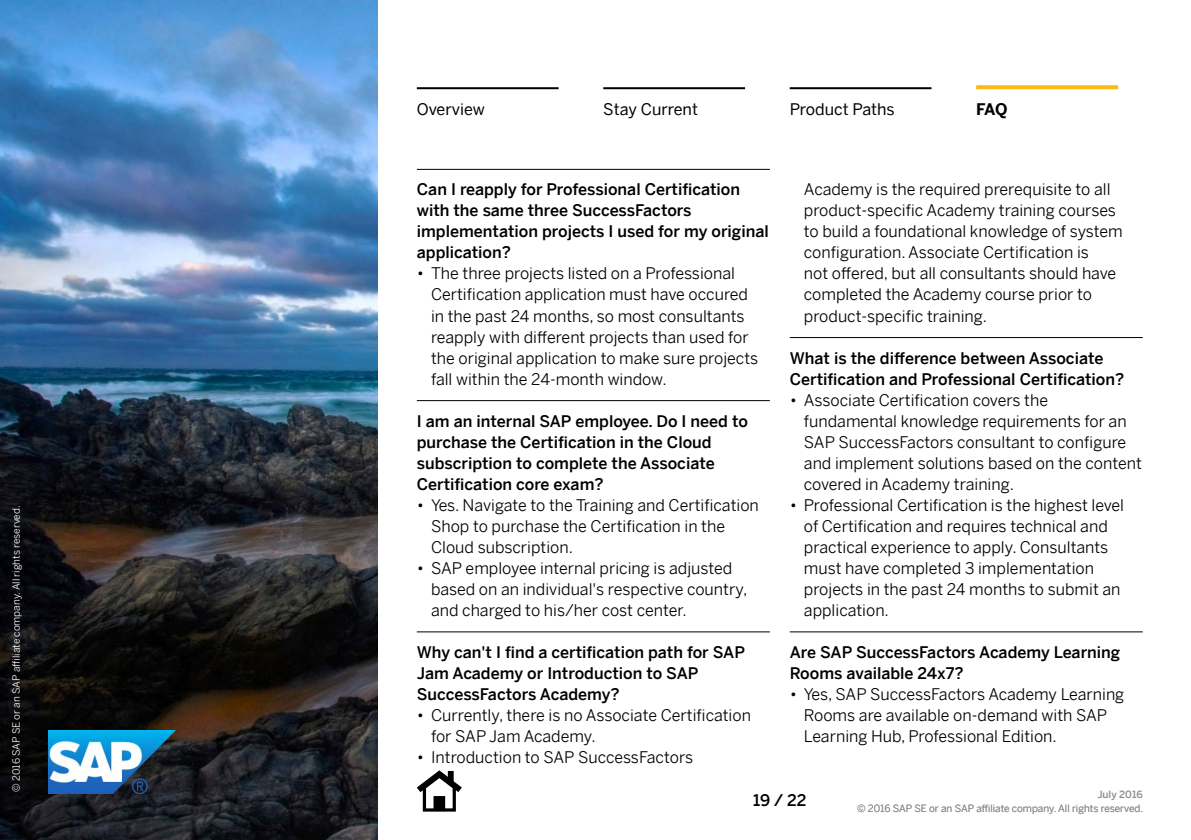
<style>
.page{position:relative;width:1191px;height:840px;background:#fff}
.page>*{position:absolute;margin:0;border:0;box-sizing:border-box;transform-origin:0 0}
.t1{font:16px/21px "Benton Sans";color:#000}
.t2{font:500 16px/21px "Benton Sans";color:#000}
.t3{font:16px "Benton Sans";color:#000}
.t4{font:700 16px "Benton Sans";color:#000}
.t5{font:10px "Benton Sans";color:#8a8c8e}
.t6{font:10px "Benton Sans";color:#fff}
.t7{font:500 10px "Benton Sans";color:#8a8c8e}
.s1{font-weight:300}
</style>
<div class="page">
<hr style="left:417px;top:169px;width:353px;height:1px;background:#000">
<hr style="left:417px;top:400px;width:353px;height:1px;background:#000">
<hr style="left:417px;top:631px;width:353px;height:1px;background:#000">
<hr style="left:789px;top:337px;width:353px;height:1px;background:#000">
<hr style="left:789px;top:631px;width:353px;height:1px;background:#000">
<svg style="left:976px;top:85px;width:142px;height:4px"></svg>
<hr style="left:789px;top:87px;width:142px;height:2px;background:#000">
<hr style="left:603px;top:87px;width:142px;height:2px;background:#000">
<hr style="left:417px;top:87px;width:141px;height:2px;background:#000">
<svg style="left:417px;top:770px;width:45px;height:41px"></svg>
<img style="left:0;top:0;width:377px;height:839px">
<img style="left:48px;top:730px;width:128px;height:63px">
<p class="t6" style="left:8px;top:791px;width:287px;rotate:-90deg">© 2016 SAP SE or an SAP affiliate company. All rights reserved.</p>
<p class="t3" style="left:417px;top:95px;width:69px">Overview</p>
<p class="t3" style="left:603px;top:95px;width:96px">Stay Current</p>
<p class="t3" style="left:789px;top:95px;width:107px">Product Paths</p>
<p class="t4" style="left:976px;top:95px;width:33px">FAQ</p>
<p class="t2" style="left:417px;top:177px;width:353px">Can I reapply for Professional Certification with the same three SuccessFactors implementation projects I used for my original application?</p>
<p class="t1" style="left:431px;top:261px;width:329px;text-indent:-14px"><span class="s1">•</span> The three projects listed on a Professional Certification application must have occured in the past 24 months, so most consultants reapply with different projects than used for the original application to make sure projects fall within the 24-month window.</p>
<p class="t2" style="left:417px;top:408px;width:333px">I am an internal SAP employee. Do I need to purchase the Certification in the Cloud subscription to complete the Associate Certification core exam?</p>
<p class="t1" style="left:431px;top:492px;width:329px;text-indent:-14px"><span class="s1">•</span> Yes. Navigate to the Training and Certification<br>Shop to purchase the Certification in the<br>Cloud subscription.</p>
<p class="t1" style="left:431px;top:555px;width:318px;text-indent:-14px"><span class="s1">•</span> SAP employee internal pricing is adjusted based on an individual's respective country, and charged to his/her cost center.</p>
<p class="t2" style="left:417px;top:639px;width:330px">Why can't I find a certification path for SAP<br>Jam Academy or Introduction to SAP<br>SuccessFactors Academy?</p>
<p class="t1" style="left:431px;top:702px;width:321px;text-indent:-14px"><span class="s1">•</span> Currently, there is no Associate Certification for SAP Jam Academy.</p>
<p class="t1" style="left:417px;top:744px;width:278px"><span class="s1">•</span> Introduction to SAP SuccessFactors</p>
<p class="t1" style="left:804px;top:177px;width:320px">Academy is the required prerequisite to all product-specific Academy training courses to build a foundational knowledge of system configuration. Associate Certification is<br>not offered, but all consultants should have completed the Academy course prior to product-specific training.</p>
<p class="t2" style="left:789px;top:345px;width:336px">What is the difference between Associate<br>Certification and Professional Certification?</p>
<p class="t1" style="left:804px;top:387px;width:339px;text-indent:-14px"><span class="s1">•</span> Associate Certification covers the fundamental knowledge requirements for an SAP SuccessFactors consultant to configure and implement solutions based on the content covered in Academy training.</p>
<p class="t1" style="left:804px;top:492px;width:322px;text-indent:-14px"><span class="s1">•</span> Professional Certification is the highest level of Certification and requires technical and practical experience to apply. Consultants must have completed 3 implementation projects in the past 24 months to submit an application.</p>
<p class="t2" style="left:789px;top:639px;width:332px">Are SAP SuccessFactors Academy Learning<br>Rooms available 24x7?</p>
<p class="t1" style="left:804px;top:681px;width:322px;text-indent:-14px"><span class="s1">•</span> Yes, SAP SuccessFactors Academy Learning<br>Rooms are available on-demand with SAP<br>Learning Hub, Professional Edition.</p>
<p class="t2" style="left:753px;top:787px;width:55px">19/ 22</p>
<p class="t7" style="left:1097px;top:784px;width:47px">July 2016</p>
<p class="t5" style="left:857px;top:799px;width:287px">© 2016 SAP SE or an SAP affiliate company. All rights reserved.</p>
<p class="t5" style="left:981px;top:799px;width:10px">f</p>
</div>
